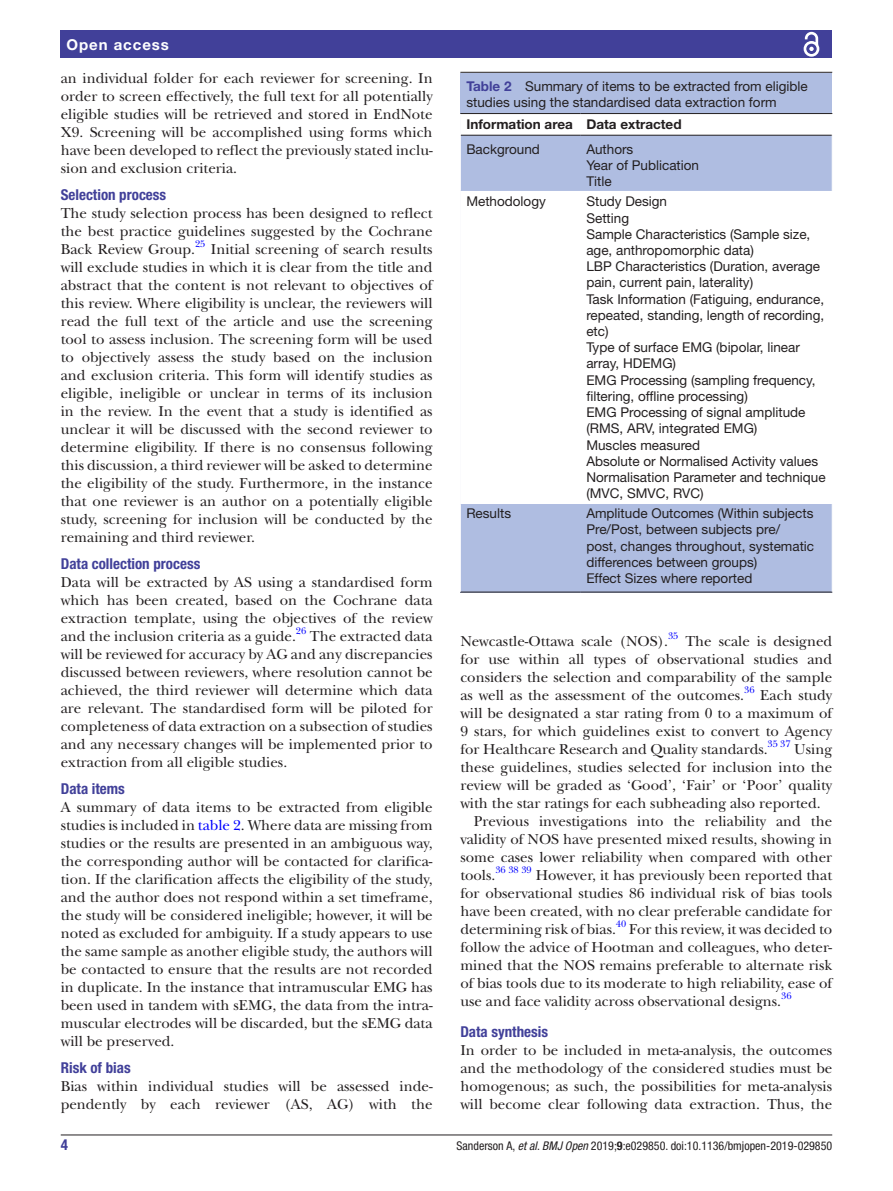
<style>
.page{position:relative;width:893px;height:1191px;background:#fff}
.page>*{position:absolute;margin:0;border:0;box-sizing:border-box;transform-origin:0 0}
.t1{font:15px/18px "New Baskerville";color:#231f20;text-align:justify}
.t2{font:700 condensed 15px "Helvetica Neue LT Std";color:#414099}
.t3{font:700 15px "Helvetica Neue LT Std";letter-spacing:.065em;color:#fff}
.t4{font:13.5px/16.2px "Helvetica Neue LT Std";color:#231f20}
.t5{font:700 13.5px "Helvetica Neue LT Std";color:#231f20}
.t6{font:condensed 12px "Helvetica Neue LT Std";color:#231f20}
.t7{font:9.9px "New Baskerville";color:#00f}
.s1{color:#00f}
.s2{font-weight:700;color:#414099}
.s3{font-style:italic}
.s4{font-weight:700}
</style>
<div class="page">
<hr style="left:61px;top:1134px;width:771px;height:1px;background:#231f20">
<div style="left:61px;top:31px;width:771px;height:27px;background:#414099"></div>
<svg style="left:803px;top:31px;width:17px;height:26px"></svg>
<div style="left:460px;top:73px;width:372px;height:519px;background:#afbde1"></div>
<hr style="left:460px;top:72px;width:372px;height:1px;background:#231f20">
<svg style="left:461px;top:114px;width:371px;height:21px;background:#fbfbfb"></svg>
<svg style="left:461px;top:136px;width:371px;height:455px;fill:#fff"></svg>
<hr style="left:460px;top:113px;width:120px;height:1px;background:#231f20">
<hr style="left:460px;top:135px;width:120px;height:1px;background:#231f20">
<hr style="left:580px;top:113px;width:252px;height:1px;background:#231f20">
<hr style="left:580px;top:135px;width:252px;height:1px;background:#231f20">
<hr style="left:460px;top:591px;width:120px;height:1px;background:#231f20">
<hr style="left:580px;top:591px;width:252px;height:1px;background:#231f20">
<svg style="left:460px;top:114px;width:1px;height:21px"></svg>
<hr style="left:460px;top:135px;width:1px;height:56px;background:#fff">
<hr style="left:460px;top:191px;width:1px;height:313px;background:#fff">
<hr style="left:460px;top:504px;width:1px;height:87px;background:#fff">
<p class="t3" style="left:66px;top:35px;width:104px">Open access</p>
<p class="t1" style="left:61px;top:69px;width:373px">an individual folder for each reviewer for screening. In order to screen effectively, the full text for all potentially eligible studies will be retrieved and stored in EndNote X9. Screening will be accomplished using forms which have been developed to reflect the previously stated inclu&shy;sion and exclusion criteria.</p>
<p class="t2" style="left:61px;top:186px;width:107px">Selection process</p>
<p class="t1" style="left:61px;top:204px;width:373px">The study selection process has been designed to reflect the best practice guidelines suggested by the Cochrane Back Review Group.</p>
<p class="t7" style="left:195px;top:238px;width:12px">25</p>
<p class="t1" style="left:61px;top:240px;width:373px;text-indent:150px">Initial screening of search results will exclude studies in which it is clear from the title and abstract that the content is not relevant to objectives of this review. Where eligibility is unclear, the reviewers will read the full text of the article and use the screening tool to assess inclusion. The screening form will be used to objectively assess the study based on the inclusion and exclusion criteria. This form will identify studies as eligible, ineligible or unclear in terms of its inclusion in the review. In the event that a study is identified as unclear it will be discussed with the second reviewer to determine eligibility. If there is no consensus following this discussion, a third reviewer will be asked to determine the eligibility of the study. Furthermore, in the instance that one reviewer is an author on a potentially eligible study, screening for inclusion will be conducted by the remaining and third reviewer.</p>
<p class="t2" style="left:61px;top:555px;width:141px">Data collection process</p>
<p class="t1" style="left:61px;top:573px;width:373px">Data will be extracted by AS using a standardised form which has been created, based on the Cochrane data extraction template, using the objectives of the review and the inclusion criteria as a guide.</p>
<p class="t7" style="left:296px;top:625px;width:12px">26</p>
<p class="t1" style="left:61px;top:627px;width:373px;text-indent:249px">The extracted data will be reviewed for accuracy by AG and any discrepancies discussed between reviewers, where resolution cannot be achieved, the third reviewer will determine which data are relevant. The standardised form will be piloted for completeness of data extraction on a subsection of studies and any necessary changes will be implemented prior to extraction from all eligible studies.</p>
<p class="t2" style="left:61px;top:780px;width:66px">Data items</p>
<p class="t1" style="left:61px;top:798px;width:373px">A summary of data items to be extracted from eligible studies is included in <span class="s1">table 2</span>. Where data are missing from studies or the results are presented in an ambiguous way, the corresponding author will be contacted for clarifica&shy;tion. If the clarification affects the eligibility of the study, and the author does not respond within a set timeframe, the study will be considered ineligible; however, it will be noted as excluded for ambiguity. If a study appears to use the same sample as another eligible study, the authors will be contacted to ensure that the results are not recorded in duplicate. In the instance that intramuscular EMG has been used in tandem with sEMG, the data from the intra&shy;muscular electrodes will be discarded, but the sEMG data will be preserved.</p>
<p class="t2" style="left:61px;top:1059px;width:71px">Risk of bias</p>
<p class="t1" style="left:61px;top:1077px;width:373px">Bias within individual studies will be assessed inde&shy;pendently by each reviewer (AS, AG) with the</p>
<p class="t4" style="left:466px;top:77px;width:343px"><span class="s2">Table 2</span> Summary of items to be extracted from eligible studies using the standardised data extraction form</p>
<p class="t5" style="left:466px;top:116px;width:217px">Information area Data extracted</p>
<p class="t4" style="left:466px;top:141px;width:75px">Background</p>
<p class="t4" style="left:586px;top:141px;width:114px">Authors<br>Year of Publication<br>Title</p>
<p class="t4" style="left:466px;top:193px;width:81px">Methodology</p>
<p class="t4" style="left:586px;top:193px;width:241px">Study Design<br>Setting<br>Sample Characteristics (Sample size, age, anthropomorphic data)<br>LBP Characteristics (Duration, average pain, current pain, laterality)<br>Task Information (Fatiguing, endurance, repeated, standing, length of recording, etc)<br>Type of surface EMG (bipolar, linear array, HDEMG)<br>EMG Processing (sampling frequency, filtering, offline processing)<br>EMG Processing of signal amplitude (RMS, ARV, integrated EMG)<br>Muscles measured<br>Absolute or Normalised Activity values<br>Normalisation Parameter and technique (MVC, SMVC, RVC)</p>
<p class="t4" style="left:466px;top:505px;width:46px">Results</p>
<p class="t4" style="left:586px;top:505px;width:229px">Amplitude Outcomes (Within subjects Pre/Post, between subjects pre/<br>post, changes throughout, systematic differences between groups)<br>Effect Sizes where reported</p>
<p class="t1" style="left:460px;top:632px;width:220px">Newcastle-Ottawa scale (NOS).<sup>35</sup></p>
<p class="t1" style="left:460px;top:632px;width:373px;text-indent:225px">The scale is designed for use within all types of observational studies and considers the selection and comparability of the sample as well as the assessment of the outcomes.</p>
<p class="t7" style="left:744px;top:684px;width:12px">36</p>
<p class="t1" style="left:460px;top:686px;width:373px;text-indent:300px">Each study will be designated a star rating from 0 to a maximum of 9 stars, for which guidelines exist to convert to Agency for Healthcare Research and Quality standards.</p>
<p class="t7" style="left:768px;top:738px;width:25px">35 37</p>
<p class="t1" style="left:794px;top:740px;width:40px">Using</p>
<p class="t1" style="left:460px;top:758px;width:373px">these guidelines, studies selected for inclusion into the</p>
<p class="t1" style="left:460px;top:776px;width:373px">review will be graded as ‘Good’, ‘Fair’ or ‘Poor’ quality</p>
<p class="t1" style="left:460px;top:794px;width:362px">with the star ratings for each subheading also reported.</p>
<p class="t1" style="left:474px;top:812px;width:360px">Previous investigations into the reliability and the</p>
<p class="t1" style="left:460px;top:830px;width:373px">validity of NOS have presented mixed results, showing in</p>
<p class="t1" style="left:460px;top:848px;width:373px">some cases lower reliability when compared with other</p>
<p class="t1" style="left:460px;top:866px;width:37px">tools.</p>
<p class="t7" style="left:495px;top:864px;width:38px">36 38 39</p>
<p class="t1" style="left:460px;top:866px;width:373px;text-indent:75px">However, it has previously been reported that for observational studies 86 individual risk of bias tools have been created, with no clear preferable candidate for determining risk of bias.</p>
<p class="t7" style="left:616px;top:918px;width:12px">40</p>
<p class="t1" style="left:460px;top:920px;width:373px;text-indent:169px">For this review, it was decided to follow the advice of Hootman and colleagues, who deter&shy;mined that the NOS remains preferable to alternate risk of bias tools due to its moderate to high reliability, ease of use and face validity across observational designs.</p>
<p class="t7" style="left:781px;top:990px;width:12px">36</p>
<p class="t2" style="left:460px;top:1023px;width:89px">Data synthesis</p>
<p class="t1" style="left:460px;top:1041px;width:373px">In order to be included in meta-analysis, the outcomes and the methodology of the considered studies must be homogenous; as such, the possibilities for meta-analysis will become clear following data extraction. Thus, the</p>
<p class="t2" style="left:61px;top:1135px;width:9px">4</p>
<p class="t6" style="left:457px;top:1138px;width:377px">Sanderson A, <span class="s3">et al</span>. <span class="s3">BMJ Open</span> 2019;<span class="s4">9</span>:e029850. doi:10.1136/bmjopen-2019-029850</p>
</div>
